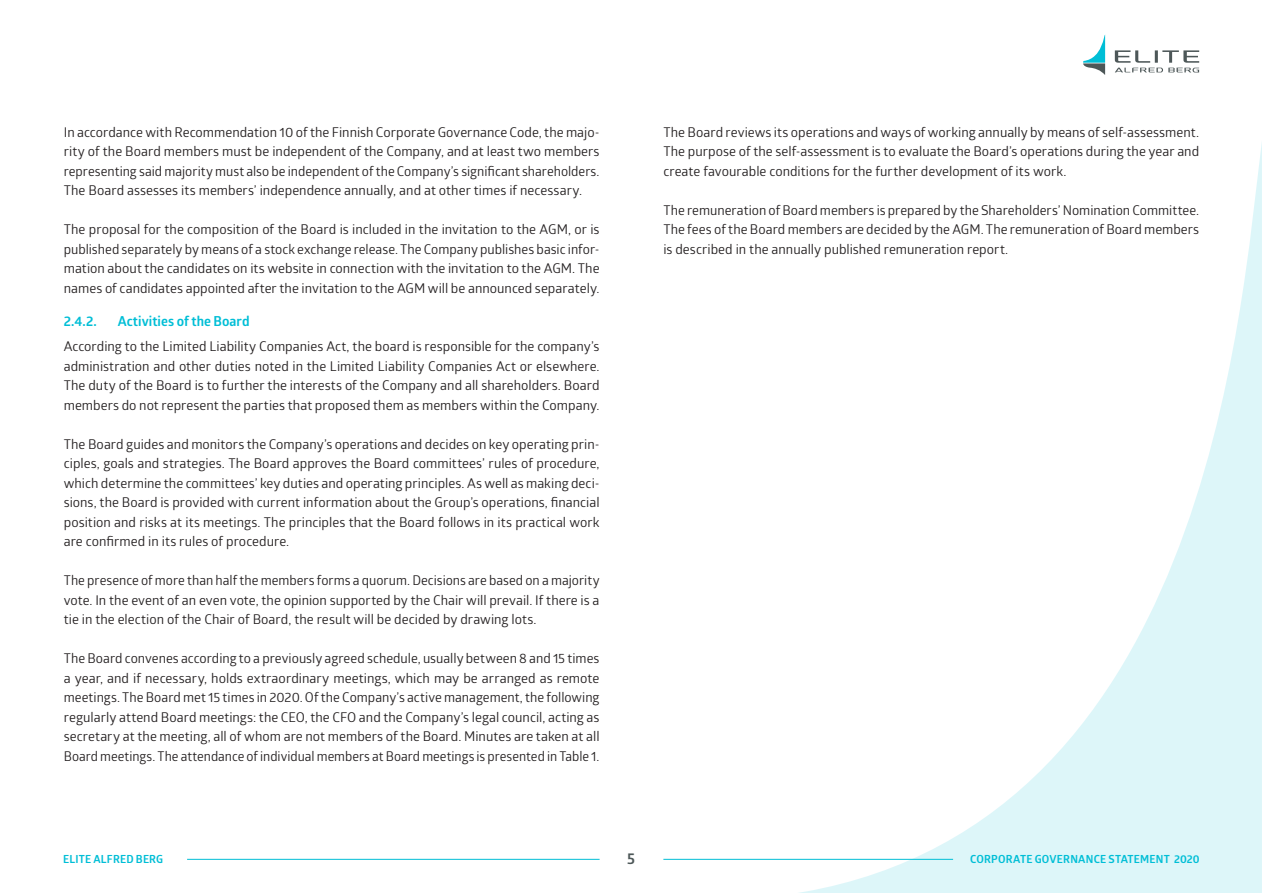
<style>
.page{position:relative;width:1263px;height:893px;background:#fff}
.page>*{position:absolute;margin:0;border:0;box-sizing:border-box;transform-origin:0 0}
.t1{font:700 15px "Glober";color:#4d5758}
.Leipis-perusteksti{font:13.5px/19.5px "Glober";color:#231f20;text-align:justify}
.Väliotsikko_3{font:700 13.5px "Glober";letter-spacing:.005em;color:#00bed6}
.t2{font:700 10.95px "Glober";letter-spacing:.02em;color:#00bed6}
</style>
<div class="page">
<svg style="left:770px;top:143px;width:492px;height:750px"></svg>
<svg style="left:1115px;top:50px;width:84px;height:22px"></svg>
<svg style="left:1083px;top:35px;width:22px;height:40px"></svg>
<hr style="left:187px;top:859px;width:413px;height:1px;background:#00bed6">
<hr style="left:663px;top:859px;width:290px;height:1px;background:#00bed6">
<p class="Leipis-perusteksti" style="left:64px;top:121px;width:537px">In accordance with Recommendation 10 of the Finnish Corporate Governance Code, the majo&shy;rity of the Board members must be independent of the Company, and at least two members representing said majority must also be independent of the Company’s significant shareholders.<br>The Board assesses its members’ independence annually, and at other times if necessary.</p>
<p class="Leipis-perusteksti" style="left:64px;top:219px;width:537px">The proposal for the composition of the Board is included in the invitation to the AGM, or is published separately by means of a stock exchange release. The Company publishes basic infor&shy;mation about the candidates on its website in connection with the invitation to the AGM. The names of candidates appointed after the invitation to the AGM will be announced separately.</p>
<p class="Väliotsikko_3" style="left:64px;top:311px;width:34px">2.4.2.</p>
<p class="Väliotsikko_3" style="left:118px;top:311px;width:133px">Activities of the Board</p>
<p class="Leipis-perusteksti" style="left:64px;top:336px;width:537px">According to the Limited Liability Companies Act, the board is responsible for the company’s administration and other duties noted in the Limited Liability Companies Act or elsewhere.<br>The duty of the Board is to further the interests of the Company and all shareholders. Board members do not represent the parties that proposed them as members within the Company.</p>
<p class="Leipis-perusteksti" style="left:64px;top:433px;width:537px">The Board guides and monitors the Company’s operations and decides on key operating prin&shy;ciples, goals and strategies. The Board approves the Board committees’ rules of procedure, which determine the committees’ key duties and operating principles. As well as making deci&shy;sions, the Board is provided with current information about the Group’s operations, financial position and risks at its meetings. The principles that the Board follows in its practical work are confirmed in its rules of procedure.</p>
<p class="Leipis-perusteksti" style="left:64px;top:570px;width:537px">The presence of more than half the members forms a quorum. Decisions are based on a majority vote. In the event of an even vote, the opinion supported by the Chair will prevail. If there is a tie in the election of the Chair of Board, the result will be decided by drawing lots.</p>
<p class="Leipis-perusteksti" style="left:64px;top:648px;width:537px">The Board convenes according to a previously agreed schedule, usually between 8 and 15 times a year, and if necessary, holds extraordinary meetings, which may be arranged as remote meetings. The Board met 15 times in 2020. Of the Company’s active management, the following regularly attend Board meetings: the CEO, the CFO and the Company’s legal council, acting as secretary at the meeting, all of whom are not members of the Board. Minutes are taken at all Board meetings. The attendance of individual members at Board meetings is presented in Table 1.</p>
<p class="Leipis-perusteksti" style="left:663px;top:121px;width:537px">The Board reviews its operations and ways of working annually by means of self-assessment.<br>The purpose of the self-assessment is to evaluate the Board’s operations during the year and create favourable conditions for the further development of its work.</p>
<p class="Leipis-perusteksti" style="left:663px;top:199px;width:537px">The remuneration of Board members is prepared by the Shareholders’ Nomination Committee.<br>The fees of the Board members are decided by the AGM. The remuneration of Board members is described in the annually published remuneration report.</p>
<p class="t2" style="left:63px;top:852px;width:102px">ELITE ALFRED BERG</p>
<p class="t1" style="left:627px;top:847px;width:9px">5</p>
<p class="t2" style="left:970px;top:852px;width:231px">CORPORATE GOVERNANCE STATEMENT 2020</p>
</div>
